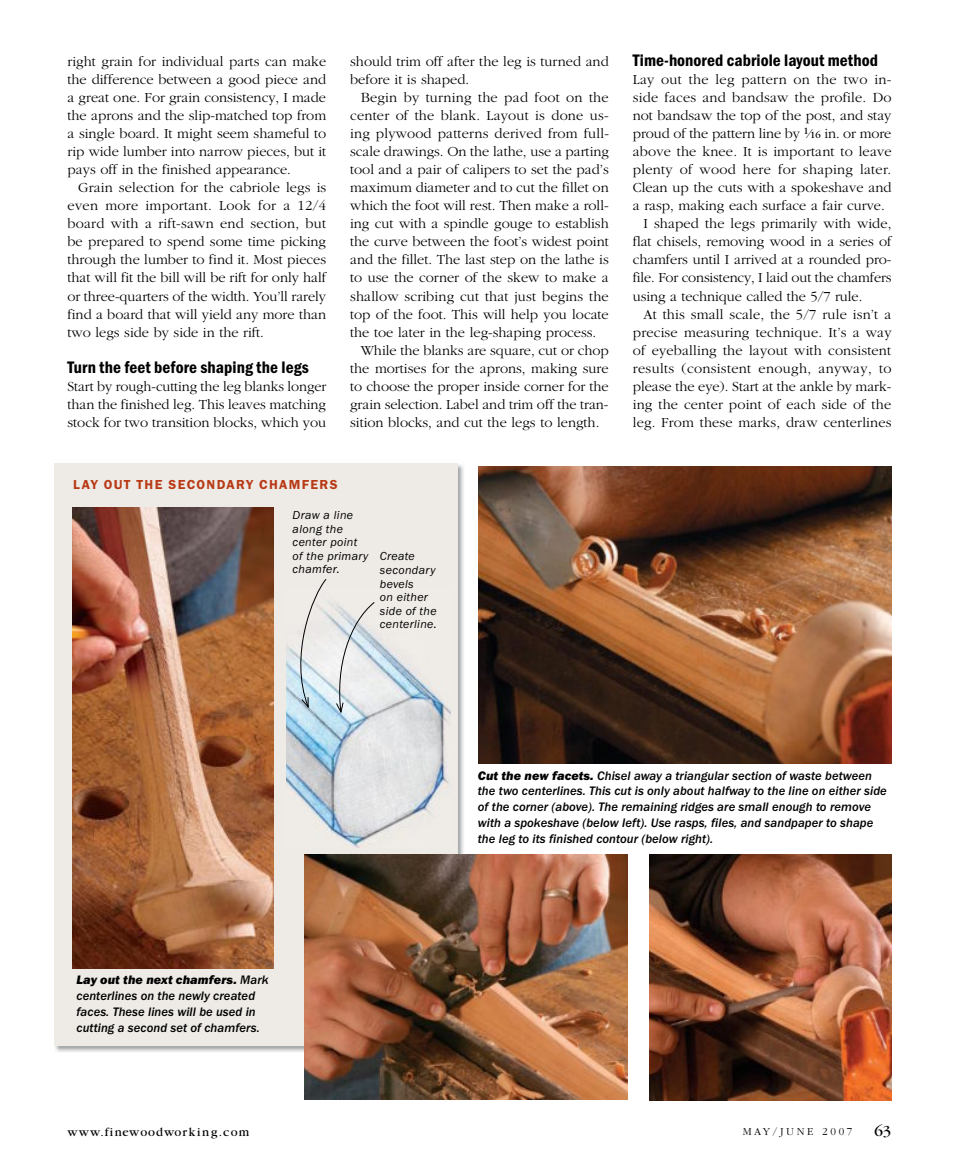
<style>
.page{position:relative;width:959px;height:1175px;background:#fff}
.page>*{position:absolute;margin:0;border:0;box-sizing:border-box;transform-origin:0 0}
.t1{font:600 condensed 17.25px "Franklin Gothic Itc T";letter-spacing:.005em;color:#000}
.t2{font:16.05px "Garamond";color:#000}
.t3{font:300 14.4px/18px "Garamond";color:#000;text-align:justify}
.t4{font:300 14.4px "Garamond";letter-spacing:.02em;color:#000}
.t5{font:600 13.5px "Franklin Gothic Itc T";letter-spacing:.1em;color:#b83915}
.t6{font:italic 500 12.75px/15.8px "Franklin Gothic Itc T";letter-spacing:.005em;color:#000}
.t7{font:12.75px "Garamond";letter-spacing:.09em;color:#000}
.t8{font:italic 12px/13.5px "Franklin Gothic Itc T";letter-spacing:.03em;color:#000}
.t9{font:300 11.1px "Garamond";letter-spacing:.24em;color:#000}
.s1{font-weight:400}
.s2{font-weight:400;font-size:10.05px}
.s3{font-weight:800}
</style>
<div class="page">
<div style="left:55px;top:463px;width:403px;height:583px;background:#eeebe6"></div>
<img style="left:305px;top:854px;width:322px;height:245px">
<img style="left:649px;top:854px;width:242px;height:246px">
<img style="left:286px;top:602px;width:165px;height:245px">
<svg style="left:288px;top:579px;width:39px;height:130px"></svg>
<svg style="left:335px;top:602px;width:40px;height:112px"></svg>
<img style="left:73px;top:507px;width:200px;height:461px">
<img style="left:478px;top:467px;width:413px;height:296px">
<p class="t3" style="left:68px;top:53px;width:260px">right grain for individual parts can make</p>
<p class="t3" style="left:68px;top:71px;width:260px">the difference between a good piece and</p>
<p class="t3" style="left:68px;top:89px;width:260px">a great one. For grain consistency, I made</p>
<p class="t3" style="left:68px;top:107px;width:260px">the aprons and the slip-matched top from</p>
<p class="t3" style="left:68px;top:125px;width:260px">a single board. It might seem shameful to</p>
<p class="t3" style="left:68px;top:143px;width:260px">rip wide lumber into narrow pieces, but it</p>
<p class="t3" style="left:68px;top:161px;width:225px">pays off in the finished appearance.</p>
<p class="t3" style="left:78px;top:179px;width:250px">Grain selection for the cabriole legs is</p>
<p class="t4" style="left:68px;top:198px;width:260px">even more important. Look for a 12/4</p>
<p class="t3" style="left:68px;top:215px;width:260px">board with a rift-sawn end section, but</p>
<p class="t3" style="left:68px;top:233px;width:260px">be prepared to spend some time picking</p>
<p class="t3" style="left:68px;top:251px;width:260px">through the lumber to find it. Most pieces</p>
<p class="t3" style="left:68px;top:269px;width:260px">that will fit the bill will be rift for only half</p>
<p class="t3" style="left:68px;top:287px;width:260px">or three-quarters of the width. You’ll rarely</p>
<p class="t3" style="left:68px;top:305px;width:260px">find a board that will yield any more than</p>
<p class="t3" style="left:68px;top:323px;width:198px">two legs side by side in the rift.</p>
<p class="t1" style="left:68px;top:357px;width:243px">Turn the feet before shaping the legs</p>
<p class="t3" style="left:68px;top:377px;width:260px">Start by rough-cutting the leg blanks longer than the finished leg. This leaves matching stock for two transition blocks, which you</p>
<p class="t3" style="left:350px;top:53px;width:260px">should trim off after the leg is turned and</p>
<p class="t3" style="left:350px;top:71px;width:120px">before it is shaped.</p>
<p class="t3" style="left:360px;top:89px;width:249px">Begin by turning the pad foot on the</p>
<p class="t3" style="left:350px;top:107px;width:260px">center of the blank. Layout is done us-</p>
<p class="t3" style="left:350px;top:125px;width:260px">ing plywood patterns derived from full-</p>
<p class="t3" style="left:350px;top:143px;width:260px">scale drawings. On the lathe, use a parting</p>
<p class="t3" style="left:350px;top:161px;width:260px">tool and a pair of calipers to set the pad’s</p>
<p class="t3" style="left:350px;top:179px;width:260px">maximum diameter and to cut the fillet on</p>
<p class="t3" style="left:350px;top:197px;width:260px">which the foot will rest. Then make a roll-</p>
<p class="t3" style="left:350px;top:215px;width:260px">ing cut with a spindle gouge to establish</p>
<p class="t3" style="left:350px;top:233px;width:260px">the curve between the foot’s widest point</p>
<p class="t3" style="left:350px;top:251px;width:260px">and the fillet. The last step on the lathe is</p>
<p class="t3" style="left:350px;top:269px;width:260px">to use the corner of the skew to make a</p>
<p class="t3" style="left:350px;top:287px;width:260px">shallow scribing cut that just begins the</p>
<p class="t3" style="left:350px;top:305px;width:260px">top of the foot. This will help you locate</p>
<p class="t3" style="left:350px;top:323px;width:247px">the toe later in the leg-shaping process.</p>
<p class="t3" style="left:360px;top:341px;width:250px">While the blanks are square, cut or chop</p>
<p class="t3" style="left:350px;top:359px;width:260px">the mortises for the aprons, making sure</p>
<p class="t3" style="left:350px;top:377px;width:260px">to choose the proper inside corner for the</p>
<p class="t3" style="left:350px;top:395px;width:260px">grain selection. Label and trim off the tran-</p>
<p class="t3" style="left:350px;top:413px;width:251px">sition blocks, and cut the legs to length.</p>
<p class="t5" style="left:73px;top:476px;width:266px">LAY OUT THE SECONDARY CHAMFERS</p>
<p class="t8" style="left:292px;top:508px;width:77px">Draw a line along the center point of the primary chamfer.</p>
<p class="t8" style="left:380px;top:549px;width:59px">Create secondary bevels<br>on either side of the centerline.</p>
<p class="t1" style="left:633px;top:51px;width:247px">Time-honored cabriole layout method</p>
<p class="t4" style="left:633px;top:72px;width:260px">Lay out the leg pattern on the two in-</p>
<p class="t3" style="left:633px;top:89px;width:260px">side faces and bandsaw the profile. Do</p>
<p class="t3" style="left:633px;top:107px;width:260px">not bandsaw the top of the post, and stay</p>
<p class="t3" style="left:633px;top:125px;width:260px">proud of the pattern line by <sup>1</sup><span class="s1">⁄</span><span class="s2">16</span> in. or more</p>
<p class="t3" style="left:633px;top:143px;width:260px">above the knee. It is important to leave</p>
<p class="t4" style="left:633px;top:162px;width:260px">plenty of wood here for shaping later.</p>
<p class="t3" style="left:633px;top:179px;width:260px">Clean up the cuts with a spokeshave and</p>
<p class="t3" style="left:633px;top:197px;width:253px">a rasp, making each surface a fair curve.</p>
<p class="t3" style="left:643px;top:215px;width:250px">I shaped the legs primarily with wide,</p>
<p class="t3" style="left:633px;top:233px;width:260px">flat chisels, removing wood in a series of</p>
<p class="t3" style="left:633px;top:251px;width:260px">chamfers until I arrived at a rounded pro-</p>
<p class="t3" style="left:633px;top:269px;width:260px">file. For consistency, I laid out the chamfers</p>
<p class="t3" style="left:633px;top:287px;width:231px">using a technique called the 5/7 rule.</p>
<p class="t3" style="left:643px;top:305px;width:249px">At this small scale, the 5/7 rule isn’t a</p>
<p class="t3" style="left:633px;top:323px;width:260px">precise measuring technique. It’s a way</p>
<p class="t3" style="left:633px;top:341px;width:260px">of eyeballing the layout with consistent</p>
<p class="t4" style="left:633px;top:360px;width:260px">results (consistent enough, anyway, to</p>
<p class="t3" style="left:633px;top:377px;width:260px">please the eye). Start at the ankle by mark-</p>
<p class="t3" style="left:633px;top:395px;width:260px">ing the center point of each side of the</p>
<p class="t3" style="left:633px;top:413px;width:260px">leg. From these marks, draw centerlines</p>
<p class="t6" style="left:76px;top:972px;width:194px"><span class="s3">Lay out the next chamfers.</span> Mark centerlines on the newly created faces. These lines will be used in cutting a second set of chamfers.</p>
<p class="t6" style="left:478px;top:767px;width:410px"><span class="s3">Cut the new facets.</span> Chisel away a triangular section of waste between the two centerlines. This cut is only about halfway to the line on either side of the corner (above). The remaining ridges are small enough to remove with a spokeshave (below left). Use rasps, files, and sandpaper to shape the leg to its finished contour (below right).</p>
<p class="t7" style="left:68px;top:1125px;width:183px">www.finewoodworking.com</p>
<p class="t2" style="left:874px;top:1122px;width:19px">63</p>
<p class="t9" style="left:742px;top:1126px;width:111px">MAY/JUNE 2007</p>
</div>
